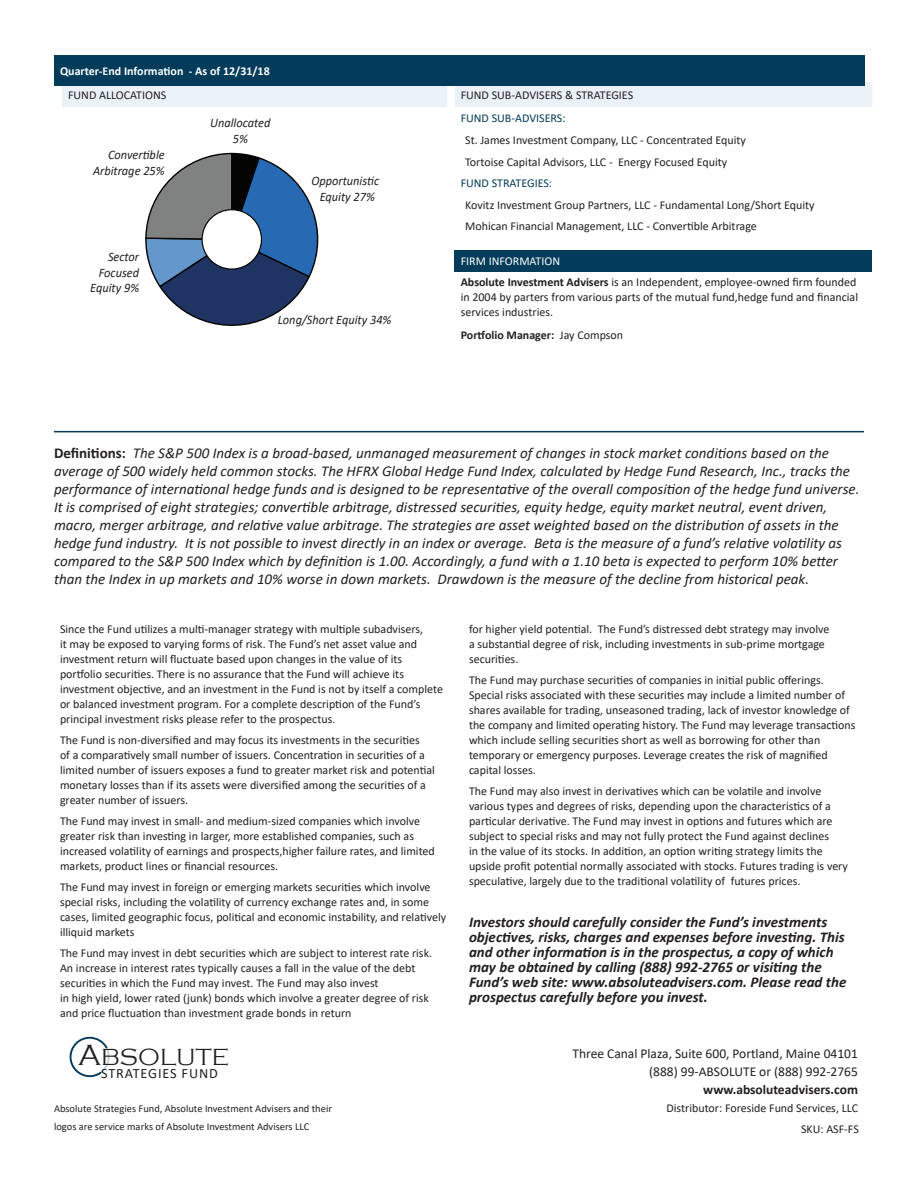
<style>
.page{position:relative;width:918px;height:1188px;background:#fff}
.page>*{position:absolute;margin:0;border:0;box-sizing:border-box;transform-origin:0 0}
.t1{font:300 24px "Copperplate Gothic";letter-spacing:.01em;color:#231f20}
.t2{font:italic 15px/18px "Calibri";color:#231f20}
.t3{font:italic 700 15px/15px "Calibri";color:#231f20}
.t4{font:14.25px "Calibri";letter-spacing:.06em;color:#231f20}
.t5{font:13.5px/18px "Calibri";color:#231f20;text-align:right}
.t6{font:italic 12.9px "Calibri";color:#231f20;scale:.96 1}
.Body_Text{font:12px/15px "Calibri";color:#231f20}
.t7{font:700 12px "Calibri";color:#fff}
.t8{font:12px "Calibri";color:#023c5a}
.t9{font:700 12px "Calibri";color:#231f20}
.t10{font:12px "Calibri";color:#fff}
.t11{font:10.5px/18px "Calibri";color:#231f20}
.s1{font-weight:700}
.s2{font-weight:400}
.s3{font-weight:700;font-style:normal}
.s4{font-size:30px}
</style>
<div class="page">
<svg style="left:145px;top:152px;width:174px;height:174px"></svg>
<div style="left:202px;top:210px;width:59px;height:59px;background:#fff;border-radius:50%"></div>
<div style="left:201px;top:209px;width:61px;height:61px;border:1px solid #040503;border-radius:50%"></div>
<div style="left:62px;top:82px;width:810px;height:25px;background:#eaf1f7"></div>
<div style="left:455px;top:250px;width:417px;height:21px;background:#023c5a"></div>
<hr style="left:54px;top:431px;width:810px;height:1px;background:#023c5a">
<svg style="left:69px;top:1036px;width:41px;height:42px"></svg>
<div style="left:54px;top:55px;width:810px;height:31px;background:#023c5a"></div>
<p class="t7" style="left:60px;top:63px;width:211px">Quarter-End Information - As of 12/31/18</p>
<p class="Body_Text" style="left:68px;top:88px;width:100px">FUND ALLOCATIONS</p>
<p class="Body_Text" style="left:461px;top:88px;width:174px">FUND SUB-ADVISERS &amp; STRATEGIES</p>
<p class="t8" style="left:461px;top:110px;width:106px">FUND SUB-ADVISERS:</p>
<p class="Body_Text" style="left:465px;top:132px;width:282px">St. James Investment Company, LLC - Concentrated Equity</p>
<p class="Body_Text" style="left:465px;top:154px;width:264px">Tortoise Capital Advisors, LLC - Energy Focused Equity</p>
<p class="t8" style="left:461px;top:175px;width:93px">FUND STRATEGIES:</p>
<p class="Body_Text" style="left:465px;top:197px;width:351px">Kovitz Investment Group Partners, LLC - Fundamental Long/Short Equity</p>
<p class="Body_Text" style="left:465px;top:219px;width:293px">Mohican Financial Management, LLC - Convertible Arbitrage</p>
<p class="t10" style="left:461px;top:253px;width:101px">FIRM INFORMATION</p>
<p class="Body_Text" style="left:461px;top:275px;width:399px"><span class="s1">Absolute Investment Advisers</span> is an Independent, employee-owned firm founded in 2004 by parters from various parts of the mutual fund,hedge fund and financial services industries.</p>
<p class="t9" style="left:461px;top:326px;width:164px">Portfolio Manager: <span class="s2">Jay Compson</span></p>
<p class="t6" style="left:210px;top:114px;width:64px">Unallocated</p>
<p class="t6" style="left:233px;top:130px;width:17px">5%</p>
<p class="t6" style="left:108px;top:146px;width:60px">Convertible</p>
<p class="t6" style="left:93px;top:161px;width:76px">Arbitrage 25%</p>
<p class="t6" style="left:311px;top:172px;width:72px">Opportunistic</p>
<p class="t6" style="left:320px;top:188px;width:59px">Equity 27%</p>
<p class="t6" style="left:108px;top:248px;width:34px">Sector</p>
<p class="t6" style="left:99px;top:264px;width:44px">Focused</p>
<p class="t6" style="left:90px;top:279px;width:52px">Equity 9%</p>
<p class="t6" style="left:278px;top:311px;width:120px">Long/Short Equity 34%</p>
<p class="t2" style="left:54px;top:443px;width:807px"><span class="s3">Definitions:</span> The S&amp;P 500 Index is a broad-based, unmanaged measurement of changes in stock market conditions based on the average of 500 widely held common stocks. The HFRX Global Hedge Fund Index, calculated by Hedge Fund Research, Inc., tracks the performance of international hedge funds and is designed to be representative of the overall composition of the hedge fund universe.<br>It is comprised of eight strategies; convertible arbitrage, distressed securities, equity hedge, equity market neutral, event driven, macro, merger arbitrage, and relative value arbitrage. The strategies are asset weighted based on the distribution of assets in the hedge fund industry. It is not possible to invest directly in an index or average. Beta is the measure of a fund’s relative volatility as compared to the S&amp;P 500 Index which by definition is 1.00. Accordingly, a fund with a 1.10 beta is expected to perform 10% better than the Index in up markets and 10% worse in down markets. Drawdown is the measure of the decline from historical peak.</p>
<p class="Body_Text" style="left:60px;top:621px;width:385px">Since the Fund utilizes a multi-manager strategy with multiple subadvisers,<br>it may be exposed to varying forms of risk. The Fund’s net asset value and investment return will fluctuate based upon changes in the value of its portfolio securities. There is no assurance that the Fund will achieve its investment objective, and an investment in the Fund is not by itself a complete or balanced investment program. For a complete description of the Fund’s principal investment risks please refer to the prospectus.</p>
<p class="Body_Text" style="left:60px;top:732px;width:376px">The Fund is non-diversified and may focus its investments in the securities<br>of a comparatively small number of issuers. Concentration in securities of a limited number of issuers exposes a fund to greater market risk and potential monetary losses than if its assets were diversified among the securities of a greater number of issuers.</p>
<p class="Body_Text" style="left:60px;top:813px;width:376px">The Fund may invest in small- and medium-sized companies which involve greater risk than investing in larger, more established companies, such as increased volatility of earnings and prospects,higher failure rates, and limited markets, product lines or financial resources.</p>
<p class="Body_Text" style="left:60px;top:879px;width:388px">The Fund may invest in foreign or emerging markets securities which involve special risks, including the volatility of currency exchange rates and, in some cases, limited geographic focus, political and economic instability, and relatively illiquid markets</p>
<p class="Body_Text" style="left:60px;top:945px;width:374px">The Fund may invest in debt securities which are subject to interest rate risk.<br>An increase in interest rates typically causes a fall in the value of the debt securities in which the Fund may invest. The Fund may also invest<br>in high yield, lower rated (junk) bonds which involve a greater degree of risk and price fluctuation than investment grade bonds in return</p>
<p class="Body_Text" style="left:469px;top:621px;width:362px">for higher yield potential. The Fund’s distressed debt strategy may involve a substantial degree of risk, including investments in sub-prime mortgage securities.</p>
<p class="Body_Text" style="left:469px;top:672px;width:388px">The Fund may purchase securities of companies in initial public offerings.<br>Special risks associated with these securities may include a limited number of shares available for trading, unseasoned trading, lack of investor knowledge of the company and limited operating history. The Fund may leverage transactions which include selling securities short as well as borrowing for other than temporary or emergency purposes. Leverage creates the risk of magnified capital losses.</p>
<p class="Body_Text" style="left:469px;top:783px;width:380px">The Fund may also invest in derivatives which can be volatile and involve various types and degrees of risks, depending upon the characteristics of a particular derivative. The Fund may invest in options and futures which are subject to special risks and may not fully protect the Fund against declines<br>in the value of its stocks. In addition, an option writing strategy limits the upside profit potential normally associated with stocks. Futures trading is very speculative, largely due to the traditional volatility of futures prices.</p>
<p class="t3" style="left:469px;top:914px;width:379px">Investors should carefully consider the Fund’s investments objectives, risks, charges and expenses before investing. This and other information is in the prospectus, a copy of which may be obtained by calling (888) 992-2765 or visiting the Fund’s web site: www.absoluteadvisers.com. Please read the prospectus carefully before you invest.</p>
<p class="t1" style="left:79px;top:1044px;width:152px"><span class="s4">A</span>BSOLUTE</p>
<p class="t4" style="left:101px;top:1064px;width:118px">STRATEGIES FUND</p>
<p class="t5" style="left:573px;top:1044px;width:287px">Three Canal Plaza, Suite 600, Portland, Maine 04101</p>
<p class="t5" style="left:649px;top:1062px;width:210px">(888) 99-ABSOLUTE or (888) 992-2765 <span class="s1">www.absoluteadvisers.com</span></p>
<p class="t11" style="left:54px;top:1099px;width:280px">Absolute Strategies Fund, Absolute Investment Advisers and their logos are service marks of Absolute Investment Advisers LLC</p>
<p class="Body_Text" style="left:666px;top:1101px;width:193px">Distributor: Foreside Fund Services, LLC</p>
<p class="Body_Text" style="left:801px;top:1121px;width:59px">SKU: ASF-FS</p>
</div>
